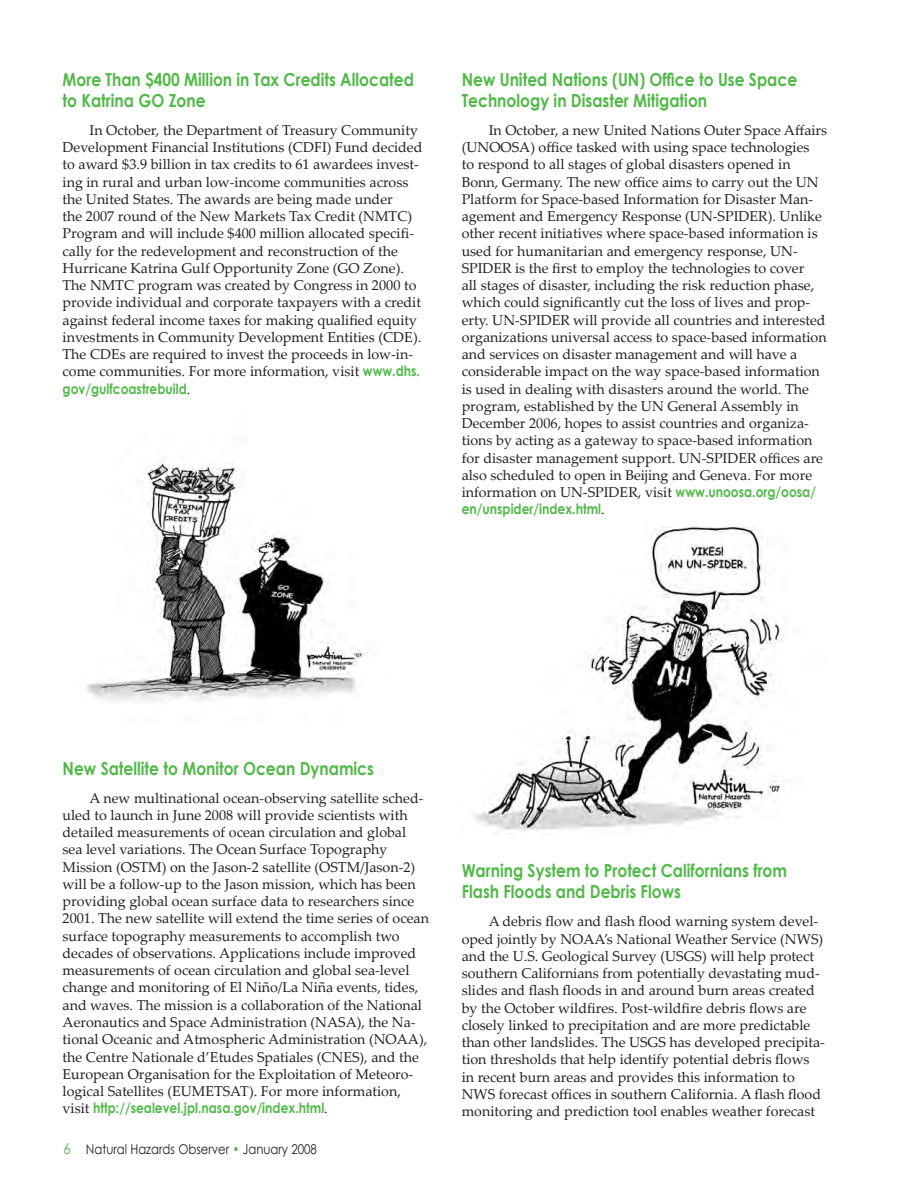
<style>
.page{position:relative;width:918px;height:1188px;background:#fff}
.page>*{position:absolute;margin:0;border:0;box-sizing:border-box;transform-origin:0 0}
.t1{font:700 18px/21px "Century Gothic";color:#51b948;scale:.86 1}
.t2{font:14.25px/17.2px "Palatino Linotype";color:#231f20}
.t3{font:700 14.25px "Century Gothic";color:#51b948;scale:.86 1}
.t4{font:13.5px "Century Gothic";color:#231f20;scale:.86 1}
.s1{font-family:"Century Gothic";font-weight:700;color:#51b948}
.s2{font-family:"Palatino Linotype";font-weight:400;color:#231f20}
.s3{font-size:15px;color:#51b948}
.s4{color:#51b948}
</style>
<div class="page">
<img style="left:86px;top:457px;width:281px;height:245px">
<img style="left:474px;top:526px;width:311px;height:308px">
<p class="t1" style="left:63px;top:68px;width:410px">More Than $400 Million in Tax Credits Allocated to Katrina GO Zone</p>
<p class="t2" style="left:63px;top:121px;width:361px;text-indent:27px">In October, the Department of Treasury Community Development Financial Institutions (CDFI) Fund decided to award $3.9 billion in tax credits to 61 awardees invest&shy;ing in rural and urban low-income communities across the United States. The awards are being made under<br>the 2007 round of the New Markets Tax Credit (NMTC)<br>Program and will include $400 million allocated specifi&shy;cally for the redevelopment and reconstruction of the Hurricane Katrina Gulf Opportunity Zone (GO Zone).<br>The NMTC program was created by Congress in 2000 to provide individual and corporate taxpayers with a credit against federal income taxes for making qualified equity investments in Community Development Entities (CDE).<br>The CDEs are required to invest the proceeds in low-in&shy;come communities. For more information, visit <span class="s1">www.dhs.</span></p>
<p class="t3" style="left:63px;top:378px;width:150px">gov/gulfcoastrebuild<span class="s2">.</span></p>
<p class="t1" style="left:462px;top:68px;width:392px">New United Nations (UN) Office to Use Space<br>Technology in Disaster Mitigation</p>
<p class="t2" style="left:462px;top:121px;width:367px;text-indent:27px">In October, a new United Nations Outer Space Affairs (UNOOSA) office tasked with using space technologies<br>to respond to all stages of global disasters opened in Bonn, Germany. The new office aims to carry out the UN Platform for Space-based Information for Disaster Man&shy;agement and Emergency Response (UN-SPIDER). Unlike other recent initiatives where space-based information is used for humanitarian and emergency response, UN-SPIDER is the first to employ the technologies to cover<br>all stages of disaster, including the risk reduction phase, which could significantly cut the loss of lives and prop&shy;erty. UN-SPIDER will provide all countries and interested organizations universal access to space-based information and services on disaster management and will have a considerable impact on the way space-based information is used in dealing with disasters around the world. The program, established by the UN General Assembly in December 2006, hopes to assist countries and organiza&shy;tions by acting as a gateway to space-based information for disaster management support. UN-SPIDER offices are also scheduled to open in Beijing and Geneva. For more information on UN-SPIDER, visit <span class="s1">www.unoosa.org/oosa/</span></p>
<p class="t3" style="left:462px;top:498px;width:168px">en/unspider/index.html<span class="s2">.</span></p>
<p class="t1" style="left:63px;top:757px;width:364px">New Satellite to Monitor Ocean Dynamics</p>
<p class="t2" style="left:63px;top:789px;width:368px;text-indent:27px">A new multinational ocean-observing satellite sched&shy;uled to launch in June 2008 will provide scientists with detailed measurements of ocean circulation and global sea level variations. The Ocean Surface Topography Mission (OSTM) on the Jason-2 satellite (OSTM/Jason-2) will be a follow-up to the Jason mission, which has been providing global ocean surface data to researchers since 2001. The new satellite will extend the time series of ocean surface topography measurements to accomplish two decades of observations. Applications include improved measurements of ocean circulation and global sea-level change and monitoring of El Niño/La Niña events, tides, and waves. The mission is a collaboration of the National Aeronautics and Space Administration (NASA), the Na&shy;tional Oceanic and Atmospheric Administration (NOAA), the Centre Nationale d’Etudes Spatiales (CNES), and the European Organisation for the Exploitation of Meteoro&shy;logical Satellites (EUMETSAT). For more information,</p>
<p class="t3" style="left:63px;top:1097px;width:310px"><span class="s2">visit</span> http://sealevel.jpl.nasa.gov/index.html<span class="s2">.</span></p>
<p class="t4" style="left:64px;top:1140px;width:296px"><span class="s3">6</span> Natural Hazards Observer <span class="s4">•</span> January 2008</p>
<p class="t1" style="left:462px;top:859px;width:380px">Warning System to Protect Californians from<br>Flash Floods and Debris Flows</p>
<p class="t2" style="left:462px;top:912px;width:365px;text-indent:27px">A debris flow and flash flood warning system devel&shy;oped jointly by NOAA’s National Weather Service (NWS) and the U.S. Geological Survey (USGS) will help protect southern Californians from potentially devastating mud&shy;slides and flash floods in and around burn areas created by the October wildfires. Post-wildfire debris flows are closely linked to precipitation and are more predictable than other landslides. The USGS has developed precipita&shy;tion thresholds that help identify potential debris flows in recent burn areas and provides this information to NWS forecast offices in southern California. A flash flood monitoring and prediction tool enables weather forecast</p>
</div>
